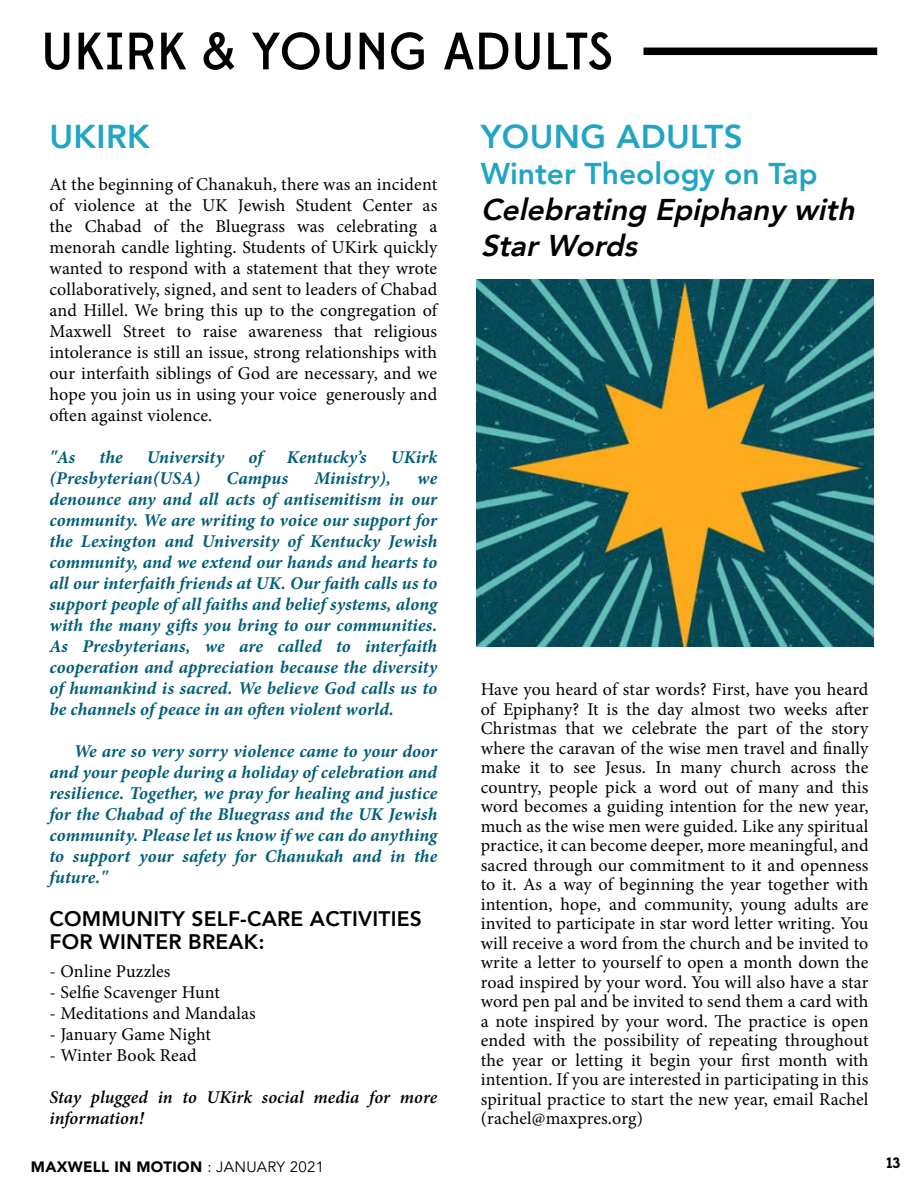
<style>
.page{position:relative;width:918px;height:1188px;background:#fff}
.page>*{position:absolute;margin:0;border:0;box-sizing:border-box;transform-origin:0 0}
.t1{font:500 52.5px "Edmondsans";color:#000}
.t2{font:800 33px "Avenir";letter-spacing:.01em;color:#21a5c5}
.t3{font:italic 800 30px/36px "Avenir";color:#000}
.t4{font:800 30px "Avenir";color:#21a5c5}
.t5{font:800 21px "Avenir";letter-spacing:.01em;color:#000}
.t6{font:18px/19.5px "Minion Pro";letter-spacing:.01em;color:#000;text-align:justify}
.t7{font:italic 700 18px/21px "Minion Pro";letter-spacing:.005em;color:#005e78;text-align:justify}
.t8{font:italic 600 18px/21px "Minion Pro";letter-spacing:.005em;color:#000}
.t9{font:900 15px "Avenir";letter-spacing:.02em;color:#000}
.t10{font:700 15px "Edmondsans";color:#000}
.s1{font-weight:400}
</style>
<div class="page">
<div style="left:644px;top:48px;width:233px;height:7px;background:#000"></div>
<img style="left:476px;top:279px;width:397px;height:367px">
<h1 class="t1" style="left:41px;top:20px;width:574px">U KIRK &amp; YOUNG ADULTS</h1>
<h2 class="t2" style="left:50px;top:111px;width:20px">UKIR</h2>
<h2 class="t2" style="left:127px;top:111px;width:24px">K</h2>
<p class="t6" style="left:50px;top:174px;width:389px;line-height:21px">At the beginning of Chanakuh, there was an incident of violence at the UK Jewish Student Center as the Chabad of the Bluegrass was celebrating a menorah candle lighting. Students of UKirk quickly wanted to respond with a statement that they wrote collaboratively, signed, and sent to leaders of Chabad and Hillel. We bring this up to the congregation of Maxwell Street to raise awareness that religious intolerance is still an issue, strong relationships with our interfaith siblings of God are necessary, and we hope you join us in using your voice generously and often against violence.</p>
<p class="t7" style="left:50px;top:446px;width:27px">"As</p>
<p class="t7" style="left:99px;top:446px;width:25px">the</p>
<p class="t7" style="left:147px;top:446px;width:79px">University</p>
<p class="t7" style="left:248px;top:446px;width:16px">of</p>
<p class="t7" style="left:287px;top:446px;width:81px">Kentucky’s</p>
<p class="t7" style="left:391px;top:446px;width:48px">UKirk</p>
<p class="t7" style="left:50px;top:467px;width:152px">(Presbyterian(USA)</p>
<p class="t7" style="left:226px;top:467px;width:63px">Campus</p>
<p class="t7" style="left:315px;top:467px;width:78px">Ministry),</p>
<p class="t7" style="left:50px;top:467px;width:389px;text-indent:368px">we denounce any and all acts of antisemitism in our community. We are writing to voice our support for the Lexington and University of Kentucky Jewish community, and we extend our hands and hearts to all our interfaith friends at UK. Our faith calls us to support people of all faiths and belief systems, along with the many gifts you bring to our communities.<br>As Presbyterians, we are called to interfaith cooperation and appreciation because the diversity of humankind is sacred. We believe God calls us to be channels of peace in an often violent world.</p>
<p class="t7" style="left:50px;top:740px;width:389px;text-indent:24px">We are so very sorry violence came to your door and your people during a holiday of celebration and resilience. Together, we pray for healing and justice for the Chabad of the Bluegrass and the UK Jewish community. Please let us know if we can do anything to support your safety for Chanukah and in the future."</p>
<p class="t5" style="left:50px;top:903px;width:274px">COMMUNITY SE LF-CARE ACTI</p>
<p class="t5" style="left:358px;top:903px;width:24px">VITIE</p>
<p class="t5" style="left:410px;top:903px;width:14px">S</p>
<p class="t5" style="left:50px;top:925px;width:84px">FOR WINTER</p>
<p class="t5" style="left:188px;top:925px;width:78px">BREAK:</p>
<p class="t6" style="left:50px;top:962px;width:123px">- Online Puzzles</p>
<p class="t6" style="left:50px;top:983px;width:172px">- Selfie Scavenger Hunt</p>
<p class="t6" style="left:50px;top:1004px;width:208px">- Meditations and Mandalas</p>
<p class="t6" style="left:50px;top:1025px;width:163px">- January Game Night</p>
<p class="t6" style="left:50px;top:1046px;width:149px">- Winter Book Read</p>
<p class="t8" style="left:50px;top:1087px;width:389px">Stay plugged in to UKirk social media for more information!</p>
<h2 class="t2" style="left:481px;top:111px;width:264px">YOUNG ADULTS</h2>
<h3 class="t4" style="left:481px;top:150px;width:338px">WINTER THEOLOGY ON TAP</h3>
<h3 class="t3" style="left:481px;top:191px;width:385px">Celebrating Epiphanywith<br>StarWords</h3>
<p class="t6" style="left:481px;top:680px;width:389px">Have you heard of star words? First, have you heard of Epiphany? It is the day almost two weeks after Christmas that we celebrate the part of the story where the caravan of the wise men travel and finally make it to see Jesus. In many church across the country, people pick a word out of many and this word becomes a guiding intention for the new year, much as the wise men were guided. Like any spiritual practice, it can become deeper, more meaningful, and sacred through our commitment to it and openness to it. As a way of beginning the year together with intention, hope, and community, young adults are invited to participate in star word letter writing. You will receive a word from the church and be invited to write a letter to yourself to open a month down the road inspired by your word. You will also have a star word pen pal and be invited to send them a card with a note inspired by your word. The practice is open ended with the possibility of repeating throughout the year or letting it begin your first month with intention. If you are interested in participating in this spiritual practice to start the new year, email Rachel (rachel@maxpres.org)</p>
<p class="t9" style="left:31px;top:1153px;width:295px">MAXWELL IN MOTION <span class="s1">: JANUARY 2021</span></p>
<p class="t10" style="left:886px;top:1153px;width:16px">13</p>
</div>
